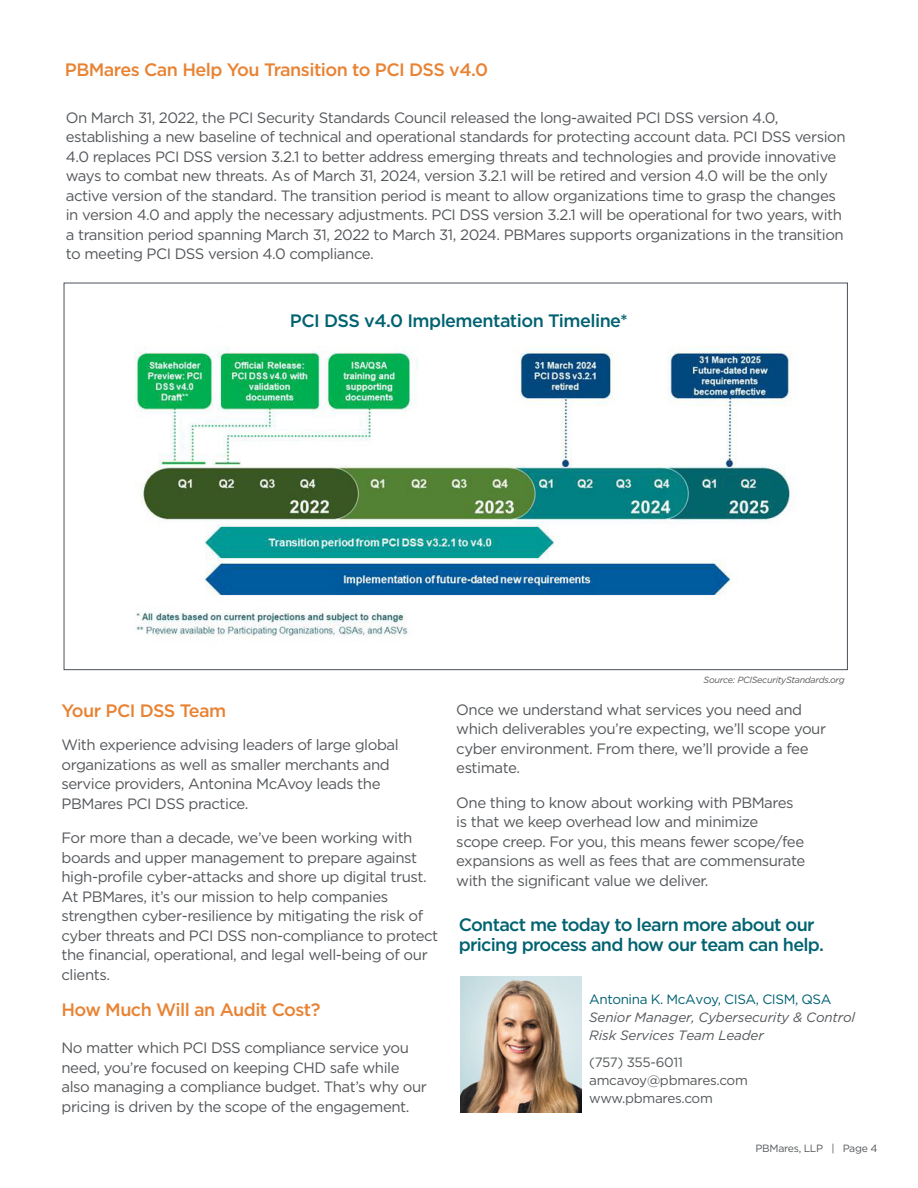
<style>
.page{position:relative;width:918px;height:1188px;background:#fff}
.page>*{position:absolute;margin:0;border:0;box-sizing:border-box;transform-origin:0 0}
.t1{font:500 18px/19.5px "Gotham";letter-spacing:-.04em;color:#006270}
.t2{font:500 18px "Gotham";letter-spacing:-.03em;color:#e88334}
.t3{font:15px/19.5px "Gotham";letter-spacing:-.03em;color:#54575a}
.t4{font:italic 13.5px/18px "Gotham";letter-spacing:-.01em;color:#54575a}
.t5{font:13.5px/18px "Gotham";letter-spacing:-.02em;color:#54575a}
.t6{font:10.5px "Gotham";letter-spacing:-.03em;color:#54575a}
.t7{font:italic 9px "Gotham";letter-spacing:-.03em;color:#54575a}
.s1{font-style:normal;color:#006072}
</style>
<div class="page">
<img style="left:134px;top:346px;width:660px;height:291px">
<img style="left:460px;top:976px;width:121px;height:137px">
<p class="t2" style="left:65px;top:58px;width:425px">PBMares Can Help You Transition to PCI DSS v4.0</p>
<p class="t3" style="left:66px;top:107px;width:781px">On March 31, 2022, the PCI Security Standards Council released the long-awaited PCI DSS version 4.0, establishing a new baseline of technical and operational standards for protecting account data. PCI DSS version 4.0 replaces PCI DSS version 3.2.1 to better address emerging threats and technologies and provide innovative ways to combat new threats. As of March 31, 2024, version 3.2.1 will be retired and version 4.0 will be the only active version of the standard. The transition period is meant to allow organizations time to grasp the changes in version 4.0 and apply the necessary adjustments. PCI DSS version 3.2.1 will be operational for two years, with a transition period spanning March 31, 2022 to March 31, 2024. PBMares supports organizations in the transition to meeting PCI DSS version 4.0 compliance.</p>
<p class="t1" style="left:290px;top:310px;width:340px">PCI DSS v4.0 Implementation Timeline*</p>
<p class="t7" style="left:704px;top:674px;width:143px">Source: PCISecurityStandards.org</p>
<p class="t2" style="left:62px;top:699px;width:166px">Your PCI DSS Team</p>
<p class="t3" style="left:62px;top:735px;width:339px">With experience advising leaders of large global organizations as well as smaller merchants and service providers, Antonina McAvoy leads the PBMares PCI DSS practice.</p>
<p class="t3" style="left:62px;top:828px;width:378px">For more than a decade, we’ve been working with boards and upper management to prepare against high-profile cyber-attacks and shore up digital trust.<br>At PBMares, it’s our mission to help companies strengthen cyber-resilience by mitigating the risk of cyber threats and PCI DSS non-compliance to protect the financial, operational, and legal well-being of our clients.</p>
<p class="t2" style="left:62px;top:998px;width:260px">How Much Will an Audit Cost?</p>
<p class="t3" style="left:62px;top:1038px;width:367px">No matter which PCI DSS compliance service you need, you’re focused on keeping CHD safe while also managing a compliance budget. That’s why our pricing is driven by the scope of the engagement.</p>
<p class="t3" style="left:456px;top:699px;width:371px">Once we understand what services you need and which deliverables you’re expecting, we’ll scope your cyber environment. From there, we’ll provide a fee estimate.</p>
<p class="t3" style="left:456px;top:792px;width:350px">One thing to know about working with PBMares is that we keep overhead low and minimize<br>scope creep. For you, this means fewer scope/fee expansions as well as fees that are commensurate with the significant value we deliver.</p>
<p class="t1" style="left:459px;top:915px;width:367px">Contact me today to learn more about our pricing process and how our team can help.</p>
<p class="t4" style="left:589px;top:990px;width:267px"><span class="s1">Antonina K. McAvoy, CISA, CISM, QSA<br></span>Senior Manager, Cybersecurity &amp; Control<br>Risk Services Team Leader</p>
<p class="t5" style="left:589px;top:1053px;width:160px">(757) 355-6011 amcavoy@pbmares.com www.pbmares.com</p>
<p class="t6" style="left:756px;top:1142px;width:123px">PBMares, LLP | Page 4</p>
</div>
